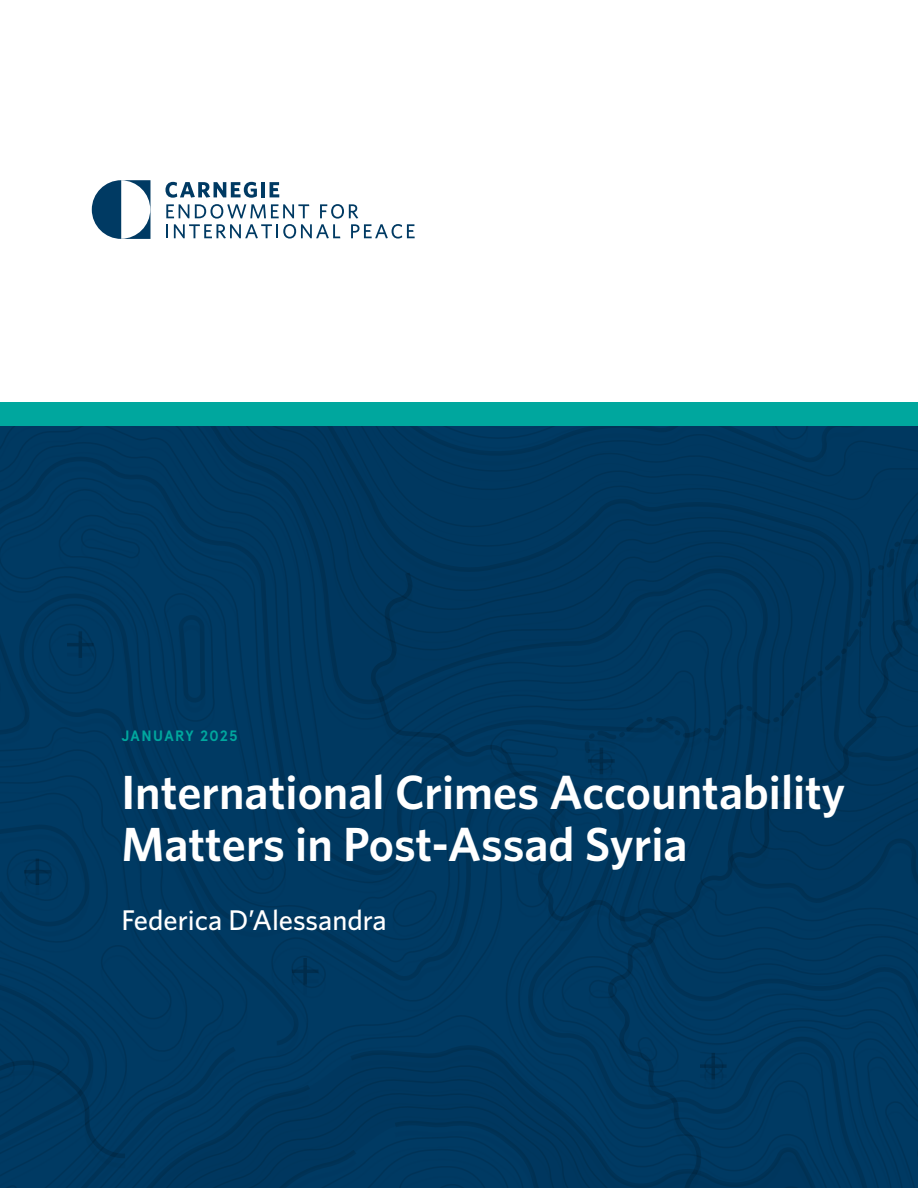
<style>
.page{position:relative;width:918px;height:1188px;background:#fff}
.page>*{position:absolute;margin:0;border:0;box-sizing:border-box;transform-origin:0 0}
.t1{font:600 48px/52.5px "Whitney";color:#fff}
.t2{font:500 28.5px "Whitney";color:#fff}
.t3{font:700 15px "Apercu Pro";letter-spacing:.095em;color:#00a79e}
</style>
<div class="page">
<div style="left:0;top:403px;width:918px;height:785px;background:#003a63"></div>
<svg style="left:166px;top:182px;width:91px;height:16px"></svg>
<hr style="left:261px;top:182px;width:4px;height:15px;background:#003a63">
<svg style="left:270px;top:182px;width:9px;height:15px"></svg>
<svg style="left:166px;top:204px;width:249px;height:35px"></svg>
<svg style="left:92px;top:180px;width:58px;height:59px"></svg>
<div style="left:0;top:402px;width:918px;height:24px;background:#00a79e"></div>
<p class="t3" style="left:121px;top:727px;width:117px">JANUARY 2025</p>
<p class="t1" style="left:121px;top:765px;width:726px">International Crimes Accountability<br>Matters in Post-Assad Syria</p>
<p class="t2" style="left:121px;top:901px;width:267px">Federica D’Alessandra</p>
</div>
